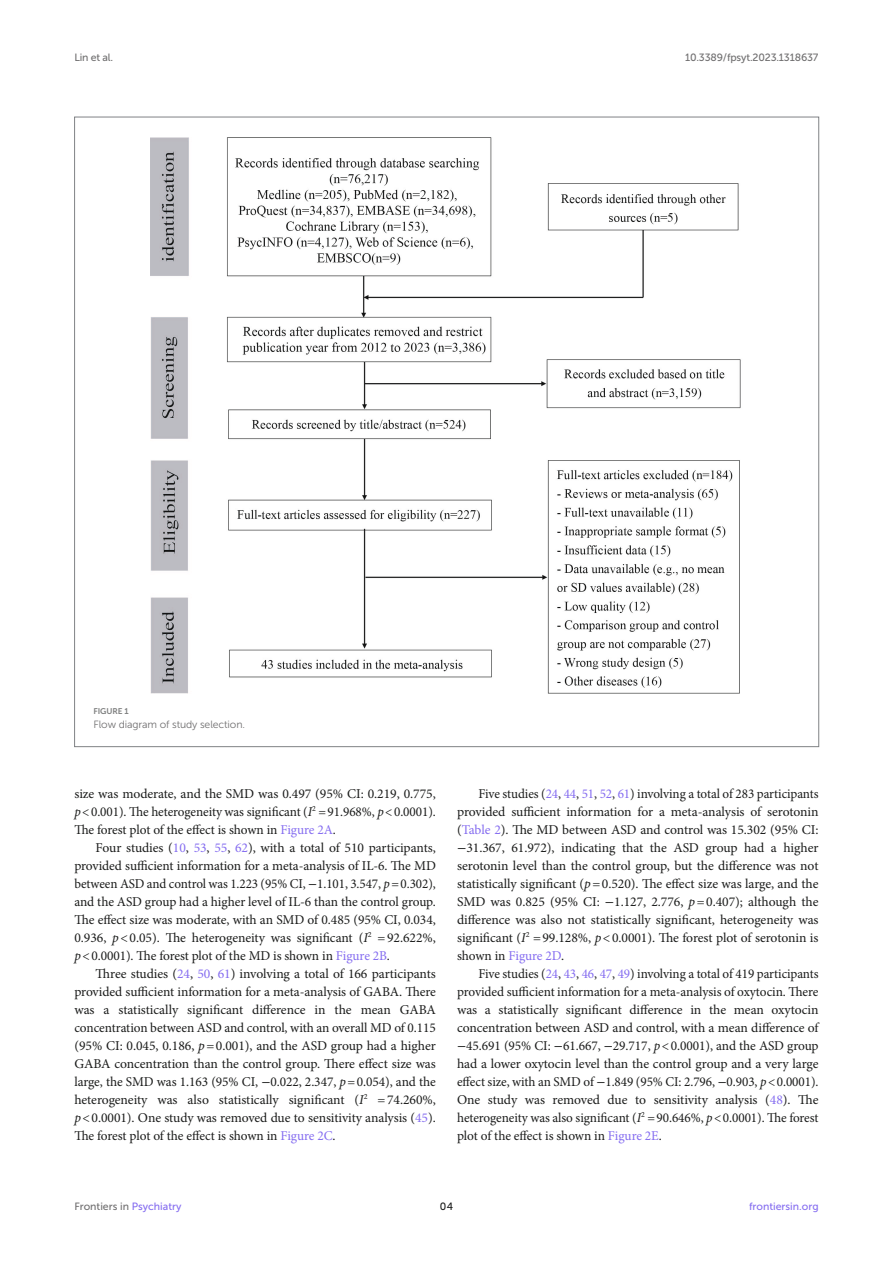
<style>
.page{position:relative;width:893px;height:1263px;background:#fff}
.page>*{position:absolute;margin:0;border:0;box-sizing:border-box;transform-origin:0 0}
.TEXT{font:13.5px/18px "Minion Pro";letter-spacing:-.005em;color:#1b1c1b;text-align:justify}
.TEXT_FLUSH{font:13.5px/18px "Minion Pro";letter-spacing:-.005em;color:#1b1c1b;text-align:justify}
.t1{font:10.5px "Museo Sans 500";letter-spacing:-.015em;color:#706f70}
.FIG_LEG{font:10.5px "Museo Sans 300";letter-spacing:-.01em;color:#706f70}
.t2{font:10.5px "Museo Sans 500";color:#856df0}
.t3{font:10.5px "Museo Sans 500";color:#1b1c1b}
.FIG_HD{font:8.25px "Museo Sans 700";letter-spacing:-.01em;color:#7e7f7f}
.s1{font-style:italic}
.s2{color:#856df0}
.s3{font-family:"STIX General"}
</style>
<div class="page">
<img style="left:150px;top:137px;width:591px;height:557px">
<p class="t1" style="left:74px;top:51px;width:40px">Lin et al.</p>
<p class="t1" style="left:685px;top:51px;width:135px">10.3389/fpsyt.2023.1318637</p>
<p class="FIG_HD" style="left:94px;top:707px;width:37px">FIGURE 1</p>
<p class="FIG_LEG" style="left:94px;top:718px;width:153px">Flow diagram of study selection.</p>
<p class="TEXT_FLUSH" style="left:74px;top:785px;width:363px">size was moderate, and the SMD was 0.497 (95% CI: 0.219, 0.775, <span class="s1">p</span>&lt;0.001). The heterogeneity was significant (<span class="s1">I</span><sup>2</sup> =91.968%, <span class="s1">p</span>&lt;0.0001).<br>The forest plot of the effect is shown in <span class="s2">Figure 2A</span>.</p>
<p class="TEXT" style="left:74px;top:839px;width:363px;text-indent:21px">Four studies (<span class="s2">10</span>, <span class="s2">53</span>, <span class="s2">55</span>, <span class="s2">62</span>), with a total of 510 participants, provided sufficient information for a meta-analysis of IL-6. The MD between ASD and control was 1.223 (95% CI, <span class="s3">−</span>1.101, 3.547, <span class="s1">p</span>=0.302), and the ASD group had a higher level of IL-6 than the control group.<br>The effect size was moderate, with an SMD of 0.485 (95% CI, 0.034, 0.936, <span class="s1">p</span>&lt;0.05). The heterogeneity was significant (<span class="s1">I</span><sup>2</sup> =92.622%, <span class="s1">p</span>&lt;0.0001). The forest plot of the MD is shown in <span class="s2">Figure 2B</span>.</p>
<p class="TEXT" style="left:74px;top:965px;width:363px;text-indent:21px">Three studies (<span class="s2">24</span>, <span class="s2">50</span>, <span class="s2">61</span>) involving a total of 166 participants provided sufficient information for a meta-analysis of GABA. There was a statistically significant difference in the mean GABA concentration between ASD and control, with an overall MD of 0.115 (95% CI: 0.045, 0.186, <span class="s1">p</span>=0.001), and the ASD group had a higher GABA concentration than the control group. There effect size was large, the SMD was 1.163 (95% CI, <span class="s3">−</span>0.022, 2.347, <span class="s1">p</span>=0.054), and the heterogeneity was also statistically significant (<span class="s1">I</span><sup>2</sup> =74.260%, <span class="s1">p</span>&lt;0.0001). One study was removed due to sensitivity analysis (<span class="s2">45</span>).<br>The forest plot of the effect is shown in <span class="s2">Figure 2C</span>.</p>
<p class="TEXT" style="left:457px;top:785px;width:363px;text-indent:21px">Five studies (<span class="s2">24</span>, <span class="s2">44</span>, <span class="s2">51</span>, <span class="s2">52</span>, <span class="s2">61</span>) involving a total of 283 participants provided sufficient information for a meta-analysis of serotonin (<span class="s2">Table 2</span>). The MD between ASD and control was 15.302 (95% CI: <span class="s3">−</span>31.367, 61.972), indicating that the ASD group had a higher serotonin level than the control group, but the difference was not statistically significant (<span class="s1">p</span>=0.520). The effect size was large, and the SMD was 0.825 (95% CI: <span class="s3">−</span>1.127, 2.776, <span class="s1">p</span>=0.407); although the difference was also not statistically significant, heterogeneity was significant (<span class="s1">I</span><sup>2</sup> =99.128%, <span class="s1">p</span>&lt;0.0001). The forest plot of serotonin is shown in <span class="s2">Figure 2D</span>.</p>
<p class="TEXT" style="left:457px;top:965px;width:363px;text-indent:21px">Five studies (<span class="s2">24</span>, <span class="s2">43</span>, <span class="s2">46</span>, <span class="s2">47</span>, <span class="s2">49</span>) involving a total of 419 participants provided sufficient information for a meta-analysis of oxytocin. There was a statistically significant difference in the mean oxytocin concentration between ASD and control, with a mean difference of <span class="s3">−</span>45.691 (95% CI: <span class="s3">−</span>61.667, <span class="s3">−</span>29.717, <span class="s1">p</span>&lt;0.0001), and the ASD group had a lower oxytocin level than the control group and a very large effect size, with an SMD of <span class="s3">−</span>1.849 (95% CI: 2.796, <span class="s3">−</span>0.903, <span class="s1">p</span>&lt;0.0001).<br>One study was removed due to sensitivity analysis (<span class="s2">48</span>). The heterogeneity was also significant (<span class="s1">I</span><sup>2</sup> =90.646%, <span class="s1">p</span>&lt;0.0001). The forest plot of the effect is shown in <span class="s2">Figure 2E</span>.</p>
<p class="t1" style="left:74px;top:1200px;width:109px">Frontiers in <span class="s2">Psychiatry</span></p>
<p class="t3" style="left:440px;top:1200px;width:15px">04</p>
<p class="t2" style="left:749px;top:1200px;width:71px">frontiersin.org</p>
</div>
